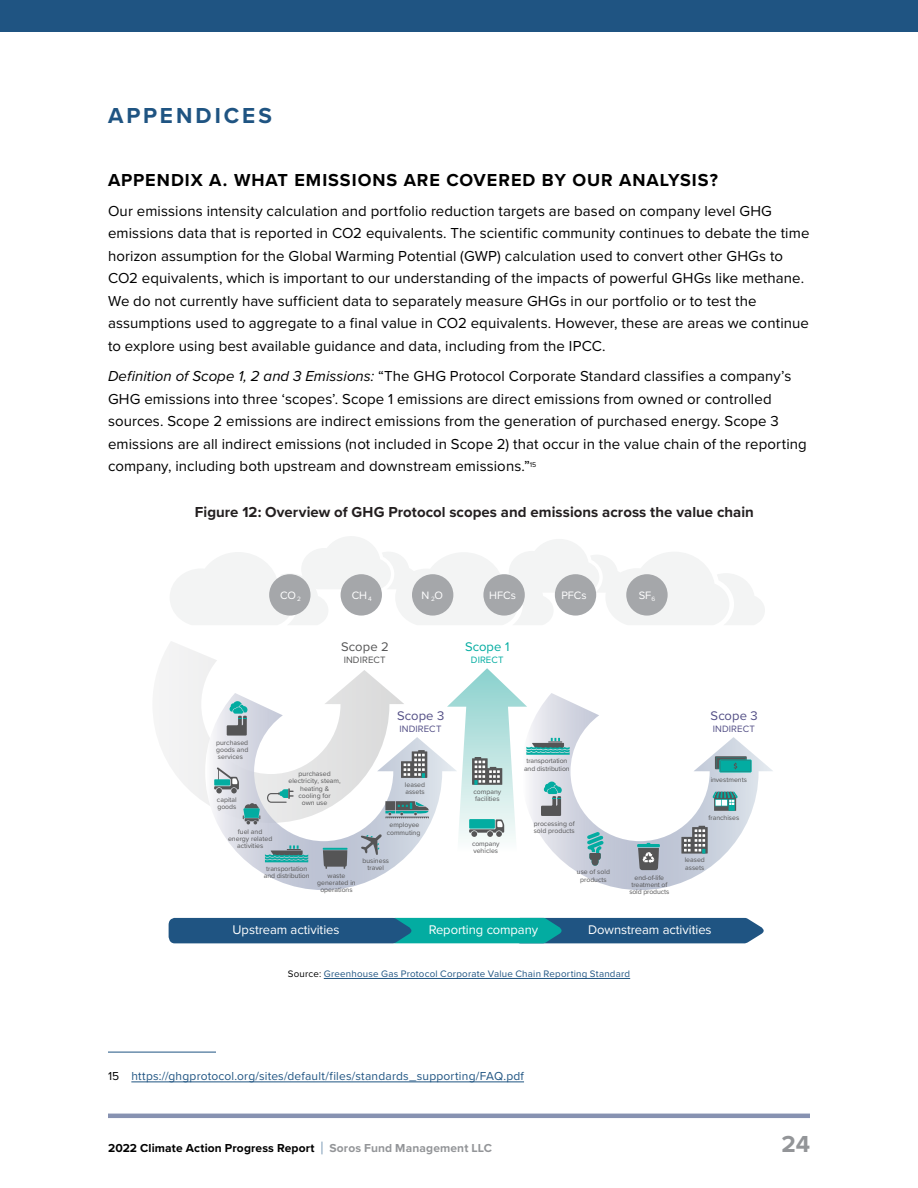
<style>
.page{position:relative;width:918px;height:1188px;background:#fff}
.page>*{position:absolute;margin:0;border:0;box-sizing:border-box;transform-origin:0 0}
.t1{font:700 24px "Proxima Nova";color:#939598}
.t2{font:700 22.5px "Proxima Nova";letter-spacing:.13em;color:#1f5482}
.t3{font:700 18px "Proxima Nova";letter-spacing:.055em;color:#000}
.t4{font:15px/22.5px "Proxima Nova";letter-spacing:.005em;color:#000}
.t5{font:700 15px "Proxima Nova";letter-spacing:.005em;color:#231f20}
.t6{font:13.05px "Proxima Nova";letter-spacing:-.005em;color:#fff}
.t7{font:13.05px "Proxima Nova";letter-spacing:.01em;color:#534f86}
.t8{font:13.05px "Proxima Nova";letter-spacing:.01em;color:#03aca1}
.t9{font:13.05px "Proxima Nova";letter-spacing:.01em;color:#555556}
.t10{font:12px "Proxima Nova";letter-spacing:.015em;color:#1f5482}
.t11{font:700 12px "Proxima Nova";letter-spacing:.01em;color:#000}
.t12{font:11.1px "Proxima Nova";color:#fff}
.t13{font:9.75px "Proxima Nova";letter-spacing:.025em;color:#1f5482}
.t14{font:9.6px "Proxima Nova";letter-spacing:.01em;color:#534f86}
.t15{font:9.6px "Proxima Nova";letter-spacing:.01em;color:#555556}
.t16{font:9.6px "Proxima Nova";letter-spacing:.01em;color:#03aca1}
.t17{font:6.9px/7.2px "Proxima Nova";color:#555556;text-align:center}
.s1{font-style:italic}
.s2{color:#000}
.s3{font-weight:300;font-size:18px;color:#1f5482}
.s4{color:#939598}
</style>
<div class="page">
<div style="left:0;top:0;width:918px;height:32px;background:#1f5482"></div>
<hr style="left:108px;top:1114px;width:702px;height:4px;background:#8792b1">
<hr style="left:324px;top:978px;width:306px;height:1px;background:#1f5482">
<svg style="left:159px;top:642px;width:232px;height:160px"></svg>
<svg style="left:205px;top:693px;width:242px;height:197px"></svg>
<svg style="left:554px;top:702px;width:219px;height:188px"></svg>
<svg style="left:169px;top:918px;width:595px;height:25px;background:#1a6c8b"></svg>
<svg style="left:214px;top:767px;width:25px;height:26px"></svg>
<div style="left:214px;top:779px;width:16px;height:7px;background:#03aca1"></div>
<svg style="left:243px;top:803px;width:17px;height:21px"></svg>
<svg style="left:265px;top:845px;width:43px;height:17px"></svg>
<svg style="left:323px;top:850px;width:24px;height:19px"></svg>
<hr style="left:323px;top:848px;width:24px;height:2px;background:#03aca1">
<svg style="left:360px;top:834px;width:22px;height:21px"></svg>
<svg style="left:385px;top:801px;width:44px;height:17px"></svg>
<div style="left:385px;top:801px;width:10px;height:9px;background:#555556"></div>
<svg style="left:401px;top:750px;width:26px;height:28px"></svg>
<svg style="left:447px;top:668px;width:123px;height:185px"></svg>
<svg style="left:587px;top:832px;width:17px;height:34px"></svg>
<svg style="left:637px;top:843px;width:23px;height:27px"></svg>
<svg style="left:681px;top:826px;width:27px;height:28px"></svg>
<svg style="left:715px;top:756px;width:32px;height:13px"></svg>
<svg style="left:719px;top:759px;width:33px;height:14px"></svg>
<svg style="left:716px;top:757px;width:35px;height:15px"></svg>
<svg style="left:227px;top:701px;width:20px;height:35px"></svg>
<svg style="left:267px;top:788px;width:27px;height:15px"></svg>
<svg style="left:170px;top:536px;width:595px;height:89px"></svg>
<div style="left:269px;top:574px;width:42px;height:42px;background:#a5a7aa;border-radius:50%"></div>
<div style="left:341px;top:574px;width:41px;height:42px;background:#a5a7aa;border-radius:50%"></div>
<div style="left:626px;top:574px;width:42px;height:42px;background:#a5a7aa;border-radius:50%"></div>
<div style="left:412px;top:574px;width:41px;height:42px;background:#a5a7aa;border-radius:50%"></div>
<div style="left:483px;top:574px;width:42px;height:42px;background:#a5a7aa;border-radius:50%"></div>
<div style="left:555px;top:574px;width:41px;height:42px;background:#a5a7aa;border-radius:50%"></div>
<svg style="left:713px;top:792px;width:25px;height:19px"></svg>
<hr style="left:108px;top:1052px;width:108px;height:1px;background:#1f5482">
<hr style="left:131px;top:1082px;width:393px;height:1px;background:#1f5482">
<h2 class="t2" style="left:108px;top:99px;width:166px">APPENDICES</h2>
<p class="t3" style="left:108px;top:167px;width:611px">APPENDIX A. WHAT EMISSIONS ARE COVERED BY OUR ANALYSIS?</p>
<p class="t4" style="left:108px;top:199px;width:703px">Our emissions intensity calculation and portfolio reduction targets are based on company level GHG emissions data that is reported in CO2 equivalents. The scientific community continues to debate the time horizon assumption for the Global Warming Potential (GWP) calculation used to convert other GHGs to CO2 equivalents, which is important to our understanding of the impacts of powerful GHGs like methane.<br>We do not currently have sufficient data to separately measure GHGs in our portfolio or to test the assumptions used to aggregate to a final value in CO2 equivalents. However, these are areas we continue to explore using best available guidance and data, including from the IPCC.</p>
<p class="t4" style="left:108px;top:364px;width:700px"><span class="s1">Definition of Scope 1, 2 and 3 Emissions:</span> “The GHG Protocol Corporate Standard classifies a company’s GHG emissions into three ‘scopes’. Scope 1 emissions are direct emissions from owned or controlled sources. Scope 2 emissions are indirect emissions from the generation of purchased energy. Scope 3 emissions are all indirect emissions (not included in Scope 2) that occur in the value chain of the reporting company, including both upstream and downstream emissions.”<sup>15</sup></p>
<p class="t5" style="left:195px;top:501px;width:561px">Figure 12: Overview of GHG Protocol scopes and emissions across the value chain</p>
<p class="t12" style="left:280px;top:587px;width:22px">CO<sub>2</sub></p>
<p class="t12" style="left:352px;top:587px;width:22px">CH<sub>4</sub></p>
<p class="t12" style="left:422px;top:587px;width:23px">N <sub>2</sub>O</p>
<p class="t12" style="left:489px;top:587px;width:28px">HFCs</p>
<p class="t12" style="left:561px;top:587px;width:27px">PFCs</p>
<p class="t12" style="left:639px;top:587px;width:18px">SF<sub>6</sub></p>
<p class="t9" style="left:341px;top:637px;width:49px">Scope 2</p>
<p class="t15" style="left:344px;top:653px;width:44px">INDIRECT</p>
<p class="t8" style="left:465px;top:637px;width:46px">Scope 1</p>
<p class="t16" style="left:471px;top:653px;width:34px">DIRECT</p>
<p class="t17" style="left:216px;top:739px;width:34px;text-align:justify">purchased goods and services</p>
<p class="t17" style="left:217px;top:796px;width:21px;text-align:left">capital goods</p>
<p class="t17" style="left:289px;top:770px;width:54px">purchased electricity, steam, heating &amp; cooling for<br>own use</p>
<p class="t7" style="left:397px;top:706px;width:49px">Scope 3</p>
<p class="t14" style="left:399px;top:722px;width:43px">INDIRECT</p>
<p class="t17" style="left:405px;top:780px;width:22px;text-align:left">leased assets</p>
<p class="t17" style="left:474px;top:788px;width:29px;text-align:left">company facilities</p>
<p class="t17" style="left:524px;top:757px;width:47px">transportation and distribution</p>
<p class="t17" style="left:228px;top:827px;width:46px">fuel and energy related activities</p>
<p class="t17" style="left:264px;top:865px;width:47px">transportation and distribution</p>
<p class="t17" style="left:387px;top:821px;width:35px">employee commuting</p>
<p class="t17" style="left:472px;top:840px;width:29px;text-align:left">company vehicles</p>
<p class="t17" style="left:534px;top:819px;width:43px;text-align:left">processing of sold products</p>
<p class="t17" style="left:362px;top:857px;width:28px">business travel</p>
<p class="t17" style="left:577px;top:868px;width:35px">use of sold products</p>
<p class="t17" style="left:317px;top:872px;width:40px">waste generated in operations</p>
<p class="t17" style="left:629px;top:874px;width:42px">end-of-life treatment of sold products</p>
<p class="t7" style="left:711px;top:706px;width:49px">Scope 3</p>
<p class="t14" style="left:713px;top:722px;width:44px">INDIRECT</p>
<p class="t17" style="left:711px;top:776px;width:38px">investments</p>
<p class="t17" style="left:709px;top:814px;width:32px">franchises</p>
<p class="t17" style="left:685px;top:856px;width:22px;text-align:left">leased assets</p>
<p class="t6" style="left:233px;top:920px;width:108px">Upstream activities</p>
<p class="t6" style="left:429px;top:920px;width:111px">Reporting company</p>
<p class="t6" style="left:588px;top:920px;width:125px">Downstream activities</p>
<p class="t13" style="left:288px;top:966px;width:344px"><span class="s2">Source:</span> Greenhouse Gas Protocol Corporate Value Chain Reporting Standard</p>
<p class="t10" style="left:108px;top:1067px;width:418px"><span class="s2">15</span> https://ghgprotocol.org/sites/default/files/standards_supporting/FAQ.pdf</p>
<p class="t11" style="left:108px;top:1139px;width:386px">2022 Climate Action Progress Report <span class="s3">|</span> <span class="s4">Soros Fund Management LLC</span></p>
<h1 class="t1" style="left:781px;top:1126px;width:30px">24</h1>
</div>
